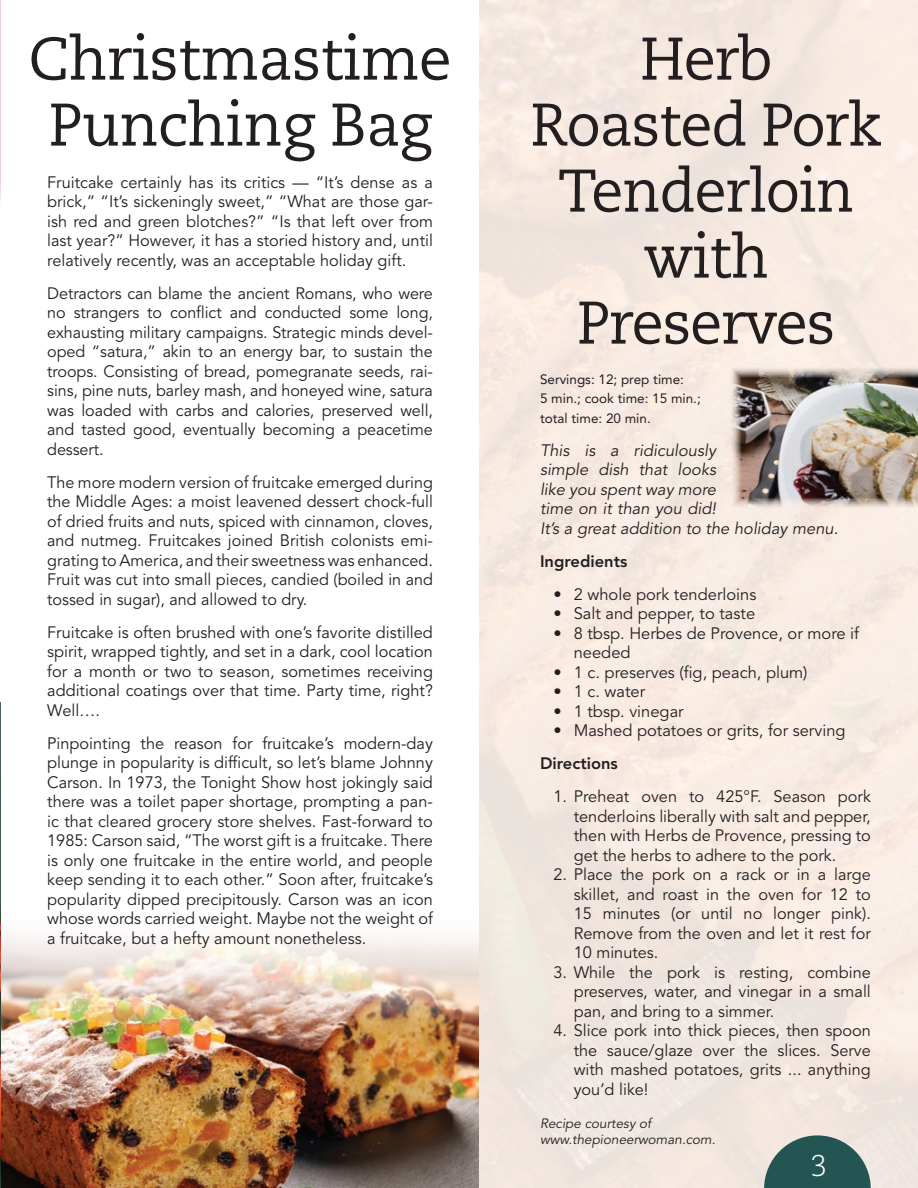
<style>
.page{position:relative;width:918px;height:1188px;background:#fff}
.page>*{position:absolute;margin:0;border:0;box-sizing:border-box;transform-origin:0 0}
.t1{font:60px/66px "Caecilia LT Std";letter-spacing:-.02em;color:#231f20;text-align:center;scale:.96 1}
.t2{font:60px/66px "Caecilia LT Std";letter-spacing:-.02em;color:#231f20;text-align:center}
.t3{font:300 30px "Caecilia LT Std";color:#fff}
.t4{font:16.5px/19.5px "Avenir LT Std";color:#231f20;text-align:justify}
.t5{font:italic 16.5px/19.5px "Avenir LT Std";color:#231f20}
.t6{font:800 16.5px "Avenir LT Std";color:#231f20}
.t7{font:13.5px/19.5px "Avenir LT Std";color:#231f20}
.t8{font:italic 13.5px/16.5px "Avenir LT Std";color:#231f20}
</style>
<div class="page">
<img style="left:1px;top:936px;width:478px;height:252px">
<img style="left:0;top:702px;width:1px;height:486px">
<svg style="left:764px;top:1135px;width:107px;height:53px;background:#517672"></svg>
<img style="left:730px;top:366px;width:188px;height:143px">
<h1 class="t2" style="left:29px;top:27px;width:425px">Christmastime<br>Punching Bag</h1>
<p class="t4" style="left:47px;top:173px;width:387px">Fruitcake certainly has its critics — “It’s dense as a brick,” “It’s sickeningly sweet,” “What are those gar&shy;ish red and green blotches?” “Is that left over from last year?” However, it has a storied history and, until relatively recently, was an acceptable holiday gift.</p>
<p class="t4" style="left:47px;top:284px;width:387px">Detractors can blame the ancient Romans, who were no strangers to conflict and conducted some long, exhausting military campaigns. Strategic minds devel&shy;oped “satura,” akin to an energy bar, to sustain the troops. Consisting of bread, pomegranate seeds, rai&shy;sins, pine nuts, barley mash, and honeyed wine, satura was loaded with carbs and calories, preserved well, and tasted good, eventually becoming a peacetime dessert.</p>
<p class="t4" style="left:47px;top:473px;width:387px">The more modern version of fruitcake emerged during the Middle Ages: a moist leavened dessert chock-full of dried fruits and nuts, spiced with cinnamon, cloves, and nutmeg. Fruitcakes joined British colonists emi&shy;grating to America, and their sweetness was enhanced.<br>Fruit was cut into small pieces, candied (boiled in and tossed in sugar), and allowed to dry.</p>
<p class="t4" style="left:47px;top:623px;width:387px">Fruitcake is often brushed with one’s favorite distilled spirit, wrapped tightly, and set in a dark, cool location for a month or two to season, sometimes receiving additional coatings over that time. Party time, right?<br>Well….</p>
<p class="t4" style="left:47px;top:734px;width:387px">Pinpointing the reason for fruitcake’s modern-day plunge in popularity is difficult, so let’s blame Johnny Carson. In 1973, the Tonight Show host jokingly said there was a toilet paper shortage, prompting a pan&shy;ic that cleared grocery store shelves. Fast-forward to 1985: Carson said, “The worst gift is a fruitcake. There is only one fruitcake in the entire world, and people keep sending it to each other.” Soon after, fruitcake’s popularity dipped precipitously. Carson was an icon whose words carried weight. Maybe not the weight of a fruitcake, but a hefty amount nonetheless.</p>
<h1 class="t1" style="left:530px;top:27px;width:368px">Herb<br>Roasted Pork<br>Tenderloin with<br>Preserves</h1>
<p class="t7" style="left:540px;top:369px;width:162px">Servings: 12; prep time:<br>5 min.; cook time: 15 min.; total time: 20 min.</p>
<p class="t5" style="left:540px;top:441px;width:300px">This is a ridiculously<br>simple dish that looks<br>like you spent way more<br>time on it than you did!<br>It’s a great addition to the holiday menu.</p>
<p class="t6" style="left:540px;top:551px;width:89px">Ingredients</p>
<p class="t4" style="left:553px;top:585px;width:204px">• 2 whole pork tenderloins</p>
<p class="t4" style="left:553px;top:604px;width:203px">• Salt and pepper, to taste</p>
<p class="t4" style="left:574px;top:624px;width:287px;text-indent:-20px">• 8 tbsp. Herbes de Provence, or more if needed</p>
<p class="t4" style="left:553px;top:663px;width:256px">• 1 c. preserves (fig, peach, plum)</p>
<p class="t4" style="left:553px;top:682px;width:93px">• 1 c. water</p>
<p class="t4" style="left:553px;top:702px;width:132px">• 1 tbsp. vinegar</p>
<p class="t4" style="left:553px;top:721px;width:294px">• Mashed potatoes or grits, for serving</p>
<p class="t6" style="left:540px;top:754px;width:79px">Directions</p>
<p class="t4" style="left:574px;top:787px;width:299px;text-indent:-20px">1. Preheat oven to 425°F. Season pork tenderloins liberally with salt and pepper, then with Herbs de Provence, pressing to get the herbs to adhere to the pork.</p>
<p class="t4" style="left:574px;top:865px;width:299px;text-indent:-20px">2. Place the pork on a rack or in a large skillet, and roast in the oven for 12 to 15 minutes (or until no longer pink).<br>Remove from the oven and let it rest for 10 minutes.</p>
<p class="t4" style="left:574px;top:963px;width:299px;text-indent:-20px">3. While the pork is resting, combine preserves, water, and vinegar in a small pan, and bring to a simmer.</p>
<p class="t4" style="left:574px;top:1021px;width:299px;text-indent:-20px">4. Slice pork into thick pieces, then spoon the sauce/glaze over the slices. Serve with mashed potatoes, grits ... anything you’d like!</p>
<p class="t8" style="left:540px;top:1115px;width:177px">Recipe courtesy of www.thepioneerwoman.com.</p>
<h2 class="t3" style="left:811px;top:1149px;width:18px">3</h2>
</div>
